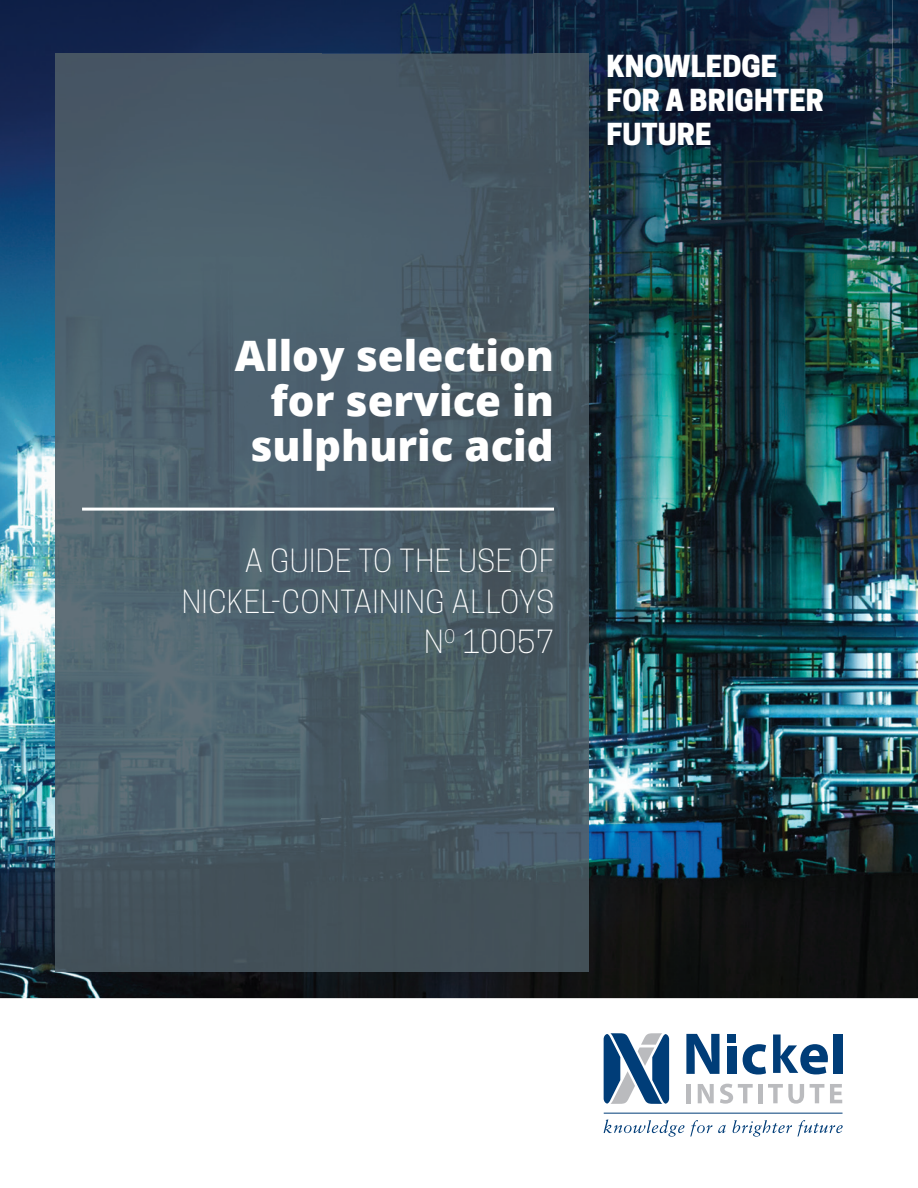
<style>
.page{position:relative;width:918px;height:1188px;background:#fff}
.page>*{position:absolute;margin:0;border:0;box-sizing:border-box;transform-origin:0 0}
.t1{font:800 42px/45px "Open Sans";color:#fff;text-align:right}
.t2{font:300 30px/40.5px "Cooper Hewitt";letter-spacing:.015em;color:#fff;text-align:right}
.t3{font:800 28.5px/34.2px "Cooper Hewitt";color:#fff}
</style>
<div class="page">
<svg style="left:686px;top:1034px;width:34px;height:40px"></svg>
<div style="left:727px;top:1047px;width:9px;height:27px;background:#003d78"></div>
<svg style="left:743px;top:1044px;width:23px;height:31px"></svg>
<div style="left:833px;top:1034px;width:9px;height:40px;background:#003d78"></div>
<div style="left:686px;top:1084px;width:5px;height:19px;background:#babbbe"></div>
<svg style="left:698px;top:1084px;width:16px;height:19px"></svg>
<svg style="left:720px;top:1084px;width:33px;height:20px"></svg>
<div style="left:758px;top:1084px;width:5px;height:19px;background:#babbbe"></div>
<svg style="left:768px;top:1084px;width:36px;height:20px"></svg>
<svg style="left:810px;top:1084px;width:14px;height:19px"></svg>
<svg style="left:830px;top:1084px;width:12px;height:19px"></svg>
<div style="left:727px;top:1034px;width:9px;height:9px;background:#003d78"></div>
<svg style="left:718px;top:1125px;width:8px;height:8px"></svg>
<svg style="left:733px;top:1120px;width:110px;height:17px"></svg>
<svg style="left:604px;top:1119px;width:108px;height:18px"></svg>
<svg style="left:773px;top:1035px;width:55px;height:39px"></svg>
<svg style="left:604px;top:1033px;width:65px;height:71px"></svg>
<hr style="left:604px;top:1113px;width:239px;height:1px;background:#003d78">
<img style="left:0;top:0;width:918px;height:998px">
<img style="left:55px;top:54px;width:479px;height:918px">
<img style="left:534px;top:88px;width:55px;height:884px">
<img style="left:534px;top:0;width:358px;height:88px">
<img style="left:589px;top:87px;width:303px;height:132px">
<hr style="left:82px;top:508px;width:472px;height:3px;background:#fff">
<p class="t3" style="left:607px;top:49px;width:219px">KNOWLEDGE<br>FOR A BRIGHTER<br>FUTURE</p>
<h1 class="t1" style="left:235px;top:331px;width:321px">Alloy selection for service in sulphuric acid</h1>
<p class="t2" style="left:182px;top:541px;width:374px">A GUIDE TO THE USE OF<br>NICKEL-CONTAINING ALLOYS<br>N<sup>O</sup> 10057</p>
</div>
